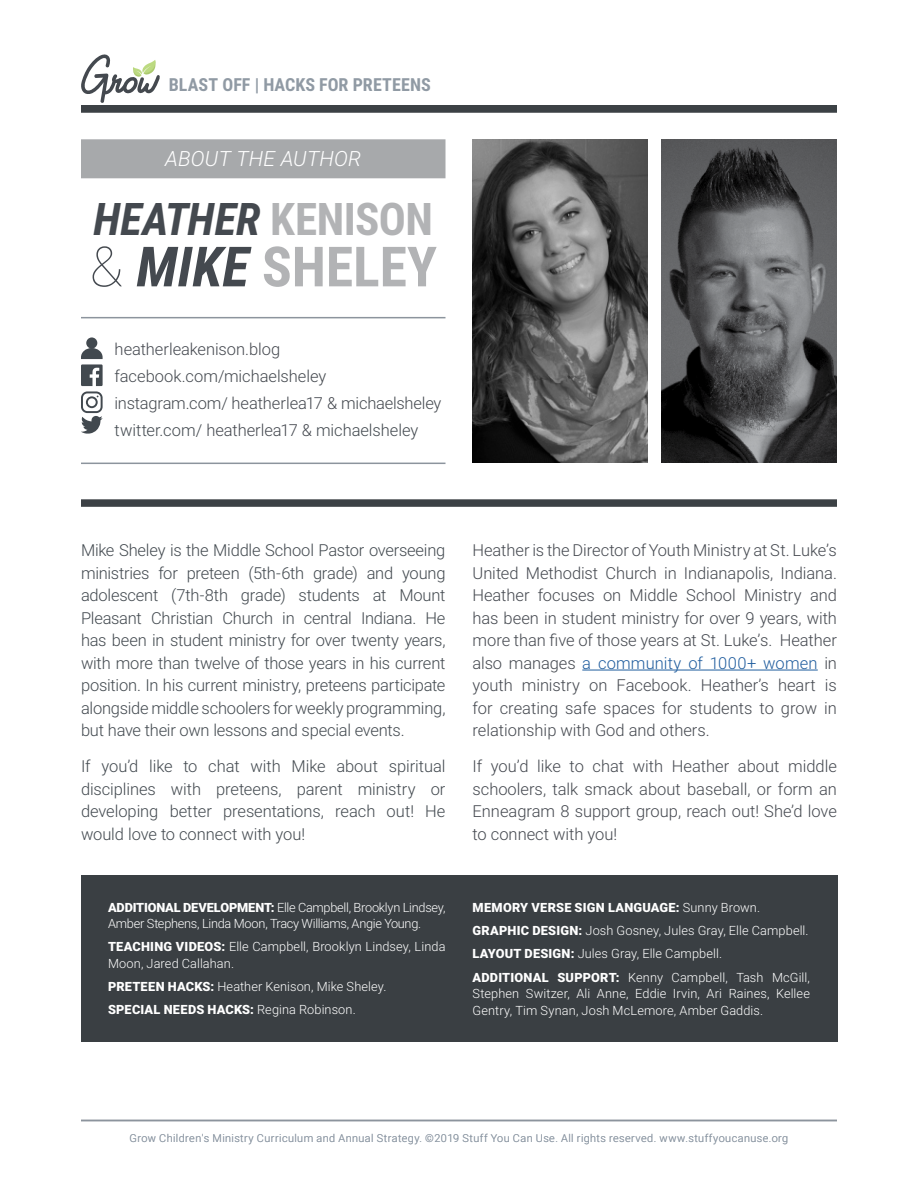
<style>
.page{position:relative;width:918px;height:1188px;background:#fff}
.page>*{position:absolute;margin:0;border:0;box-sizing:border-box;transform-origin:0 0}
.t1{font:700 55.5px "Roboto Condensed";color:#b2b3b5}
.t2{font:italic 700 45px "Roboto Condensed";color:#44494f}
.t3{font:italic 300 21px "Roboto";letter-spacing:.01em;color:#fff}
.t4{font:700 18px "Roboto Condensed";letter-spacing:.005em;color:#909aa4}
.t5{font:300 16.5px/22.5px "Roboto";letter-spacing:-.01em;color:#42494f;text-align:justify}
.t6{font:300 16.5px/22.5px "Roboto";color:#44484f;text-align:justify}
.t7{font:300 16.5px/27px "Roboto";letter-spacing:-.005em;color:#44494f}
.t8{font:300 12.75px/23.2px "Roboto";letter-spacing:.005em;color:#fff}
.t9{font:300 12.75px/16.5px "Roboto";letter-spacing:-.02em;color:#fff}
.t10{font:300 10.8px "Roboto";letter-spacing:.04em;color:#8e99a5}
.s1{font-style:normal;color:#b2b3b5}
.s2{font-family:"Roboto";font-weight:100;color:#44494f}
.s3{font-style:italic;color:#44494f}
.s4{color:#44484f}
.s5{color:#42494f}
.s6{font-weight:900}
.s7{color:#205d9e}
</style>
<div class="page">
<svg style="left:81px;top:54px;width:79px;height:49px"></svg>
<div style="left:81px;top:105px;width:756px;height:7px;background:#3c4145"></div>
<hr style="left:81px;top:1120px;width:756px;height:1px;background:#8c949d">
<div style="left:81px;top:875px;width:756px;height:167px;background:#3a3f43"></div>
<div style="left:81px;top:139px;width:365px;height:39px;background:#a7a9ab"></div>
<hr style="left:81px;top:317px;width:365px;height:1px;background:#8c949d">
<div style="left:86px;top:337px;width:11px;height:12px;background:#42494f;border-radius:50%"></div>
<hr style="left:81px;top:463px;width:365px;height:1px;background:#8c949d">
<div style="left:81px;top:499px;width:756px;height:8px;background:#3c4145"></div>
<svg style="left:81px;top:348px;width:22px;height:86px"></svg>
<hr style="left:582px;top:670px;width:236px;height:1px;background:#205d9e">
<img style="left:472px;top:139px;width:176px;height:324px">
<img style="left:662px;top:139px;width:175px;height:324px">
<p class="t4" style="left:169px;top:78px;width:264px">BLAST OFF | HACKS FOR PRETEENS</p>
<p class="t3" style="left:165px;top:149px;width:197px">ABOUT THE AUTHOR</p>
<h2 class="t2" style="left:94px;top:194px;width:341px">HEATHER <span class="s1">KENISON</span></h2>
<h1 class="t1" style="left:89px;top:246px;width:349px"><span class="s2">&amp;</span> <span class="s3">MIKE</span> SHELEY</h1>
<p class="t6" style="left:115px;top:339px;width:167px">heatherleakenison.blog</p>
<p class="t7" style="left:114px;top:363px;width:328px">facebook.com/michaelsheley instagram.com/ <span class="s4">heatherlea17 &amp;</span> michaelsheley <span class="s5">twitter.com/</span> <span class="s4">heatherlea17 &amp;</span> <span class="s5">michaelsheley</span></p>
<p class="t5" style="left:81px;top:540px;width:366px">Mike Sheley is the Middle School Pastor overseeing ministries for preteen (5th-6th grade) and young adolescent (7th-8th grade) students at Mount Pleasant Christian Church in central Indiana. He has been in student ministry for over twenty years, with more than twelve of those years in his current position. In his current ministry, preteens participate alongside middle schoolers for weekly programming, but have their own lessons and special events.</p>
<p class="t5" style="left:81px;top:756px;width:366px">If you’d like to chat with Mike about spiritual disciplines with preteens, parent ministry or developing better presentations, reach out! He would love to connect with you!</p>
<p class="t9" style="left:108px;top:900px;width:339px"><span class="s6">ADDITIONAL DEVELOPMENT:</span> Elle Campbell, Brooklyn Lindsey,<br>Amber Stephens, Linda Moon, Tracy Williams, Angie Young.</p>
<p class="t8" style="left:108px;top:940px;width:339px;line-height:16.5px"><span class="s6">TEACHING VIDEOS:</span> Elle Campbell, Brooklyn Lindsey, Linda<br>Moon, Jared Callahan.</p>
<p class="t8" style="left:108px;top:976px;width:280px"><span class="s6">PRETEEN HACKS:</span> Heather Kenison, Mike Sheley.<br><span class="s6">SPECIAL NEEDS HACKS:</span> Regina Robinson.</p>
<p class="t6" style="left:472px;top:540px;width:366px">Heather is the Director of Youth Ministry at St. Luke’s United Methodist Church in Indianapolis, Indiana.<br>Heather focuses on Middle School Ministry and has been in student ministry for over 9 years, with more than five of those years at St. Luke’s. Heather also manages <span class="s7">a community of 1000+ women</span> in youth ministry on Facebook. Heather’s heart is for creating safe spaces for students to grow in relationship with God and others.</p>
<p class="t6" style="left:472px;top:756px;width:366px">If you’d like to chat with Heather about middle schoolers, talk smack about baseball, or form an Enneagram 8 support group, reach out! She’d love to connect with you!</p>
<p class="t8" style="left:473px;top:897px;width:339px"><span class="s6">MEMORY VERSE SIGN LANGUAGE:</span> Sunny Brown.<br><span class="s6">GRAPHIC DESIGN:</span> Josh Gosney, Jules Gray, Elle Campbell.<br><span class="s6">LAYOUT DESIGN:</span> Jules Gray, Elle Campbell.<br><span class="s6">ADDITIONAL SUPPORT:</span> Kenny Campbell, Tash McGill,</p>
<p class="t8" style="left:473px;top:986px;width:339px;line-height:16.5px">Stephen Switzer, Ali Anne, Eddie Irvin, Ari Raines, Kellee<br>Gentry, Tim Synan, Josh McLemore, Amber Gaddis.</p>
<p class="t10" style="left:130px;top:1134px;width:660px">Grow Children's Ministry Curriculum and Annual Strategy. ©2019 Stuff You Can Use. All rights reserved. www.stuffyoucanuse.org</p>
</div>
